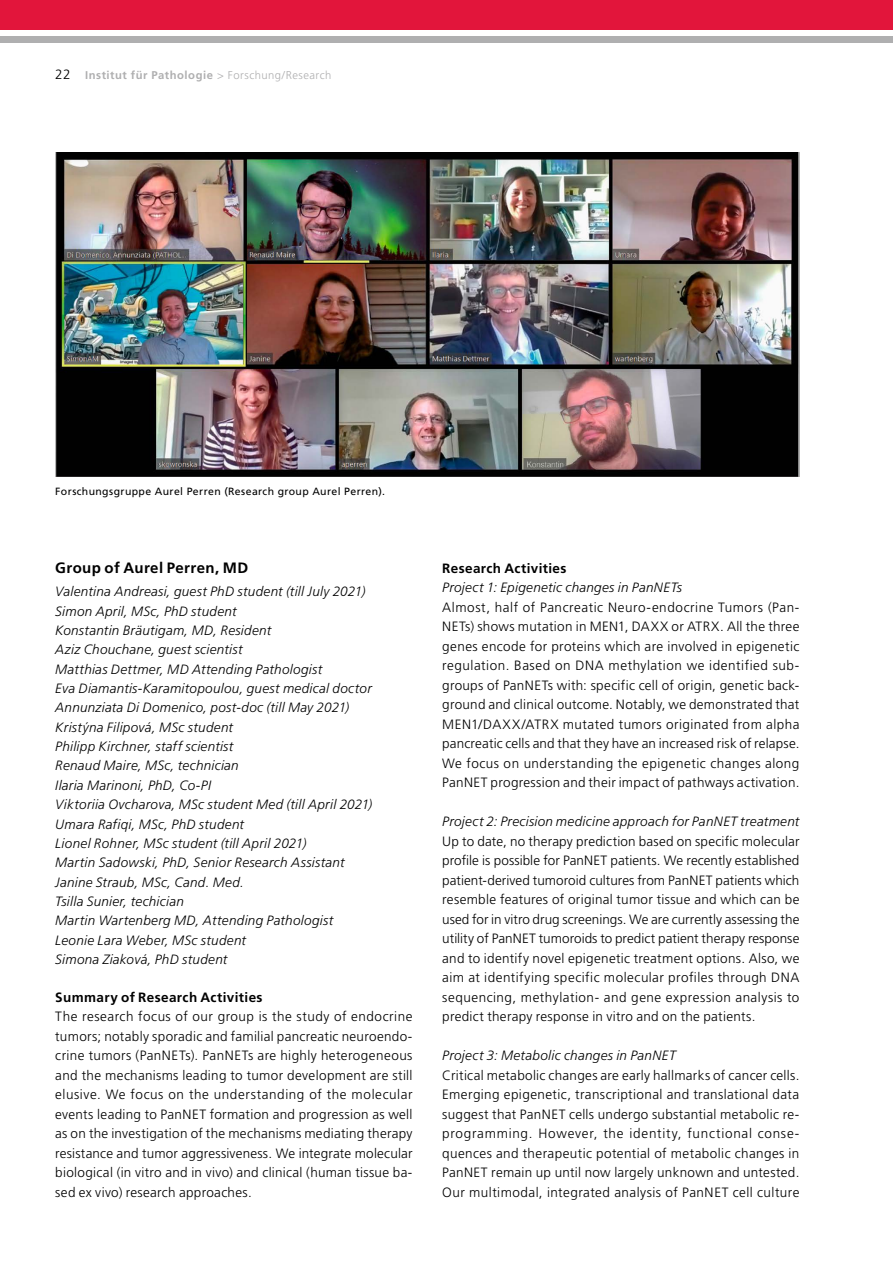
<style>
.page{position:relative;width:893px;height:1263px;background:#fff}
.page>*{position:absolute;margin:0;border:0;box-sizing:border-box;transform-origin:0 0}
.Untertitel{font:700 15px "Frutiger";letter-spacing:.025em;color:#000}
._5__Grundtext_9pt{font:300 13.5px/19.5px "Frutiger";letter-spacing:.025em;color:#000;text-align:justify}
._5__Grundtext_9pt-2{font:italic 300 13.5px/19.4px "Frutiger";letter-spacing:.02em;color:#000}
._5__Grundtext_9pt-3{font:700 13.5px "Frutiger";letter-spacing:.03em;color:#000}
.t1{font:700 11.25px "Frutiger";letter-spacing:.045em;color:#afafb0}
._6__Legende_Fussn_Ma{font:10.5px "Frutiger";letter-spacing:.035em;color:#000}
.s1{font-weight:300;font-size:13.5px;color:#000}
.s2{font-weight:300}
</style>
<div class="page">
<div style="left:0;top:0;width:893px;height:30px;background:#e2153b"></div>
<div style="left:0;top:36px;width:893px;height:7px;background:#afafb0"></div>
<img style="left:55px;top:153px;width:744px;height:323px">
<p class="t1" style="left:55px;top:68px;width:278px"><span class="s1">22</span> Institut für Pathologie <span class="s2">&gt; Forschung/Research</span></p>
<p class="_6__Legende_Fussn_Ma" style="left:55px;top:485px;width:331px">Forschungsgruppe Aurel Perren (Research group Aurel Perren).</p>
<p class="Untertitel" style="left:55px;top:559px;width:194px">Group of Aurel Perren, MD</p>
<p class="_5__Grundtext_9pt-2" style="left:55px;top:582px;width:312px">Valentina Andreasi, guest PhD student (till July 2021)</p>
<p class="_5__Grundtext_9pt-2" style="left:55px;top:601px;width:183px">Simon April, MSc, PhD student</p>
<p class="_5__Grundtext_9pt-2" style="left:55px;top:620px;width:217px">Konstantin Bräutigam, MD, Resident<br>Aziz Chouchane, guest scientist</p>
<p class="_5__Grundtext_9pt-2" style="left:55px;top:659px;width:269px">Matthias Dettmer, MD Attending Pathologist</p>
<p class="_5__Grundtext_9pt-2" style="left:55px;top:679px;width:318px">Eva Diamantis-Karamitopoulou, guest medical doctor</p>
<p class="_5__Grundtext_9pt-2" style="left:55px;top:698px;width:296px">Annunziata Di Domenico, post-doc (till May 2021)<br>Kristýna Filipová, MSc student<br>Philipp Kirchner, staff scientist</p>
<p class="_5__Grundtext_9pt-2" style="left:55px;top:756px;width:185px">Renaud Maire, MSc, technician</p>
<p class="_5__Grundtext_9pt-2" style="left:55px;top:775px;width:157px">Ilaria Marinoni, PhD, Co-PI</p>
<p class="_5__Grundtext_9pt-2" style="left:55px;top:795px;width:319px">Viktoriia Ovcharova, MSc student Med (till April 2021)</p>
<p class="_5__Grundtext_9pt-2" style="left:55px;top:814px;width:190px">Umara Rafiqi, MSc, PhD student</p>
<p class="_5__Grundtext_9pt-2" style="left:55px;top:833px;width:253px">Lionel Rohner, MSc student (till April 2021)</p>
<p class="_5__Grundtext_9pt-2" style="left:55px;top:853px;width:291px">Martin Sadowski, PhD, Senior Research Assistant</p>
<p class="_5__Grundtext_9pt-2" style="left:55px;top:872px;width:190px">Janine Straub, MSc, Cand. Med.</p>
<p class="_5__Grundtext_9pt-2" style="left:55px;top:891px;width:279px">Tsilla Sunier, techician<br>Martin Wartenberg MD, Attending Pathologist</p>
<p class="_5__Grundtext_9pt-2" style="left:55px;top:930px;width:192px">Leonie Lara Weber, MSc student</p>
<p class="_5__Grundtext_9pt-2" style="left:55px;top:949px;width:174px">Simona Ziaková, PhD student</p>
<p class="_5__Grundtext_9pt-3" style="left:55px;top:989px;width:209px">Summary of Research Activities</p>
<p class="_5__Grundtext_9pt" style="left:55px;top:1007px;width:359px">The research focus of our group is the study of endocrine tumors; notably sporadic and familial pancreatic neuroendo&shy;crine tumors (PanNETs). PanNETs are highly heterogeneous and the mechanisms leading to tumor development are still elusive. We focus on the understanding of the molecular events leading to PanNET formation and progression as well as on the investigation of the mechanisms mediating therapy resistance and tumor aggressiveness. We integrate molecular biological (in vitro and in vivo) and clinical (human tissue ba&shy;sed ex vivo) research approaches.</p>
<p class="_5__Grundtext_9pt-3" style="left:442px;top:560px;width:126px">Research Activities</p>
<p class="_5__Grundtext_9pt-2" style="left:442px;top:578px;width:241px">Project 1: Epigenetic changes in PanNETs</p>
<p class="_5__Grundtext_9pt" style="left:442px;top:597px;width:359px">Almost, half of Pancreatic Neuro-endocrine Tumors (Pan-NETs) shows mutation in MEN1, DAXX or ATRX. All the three genes encode for proteins which are involved in epigenetic regulation. Based on DNA methylation we identified sub&shy;groups of PanNETs with: specific cell of origin, genetic back&shy;ground and clinical outcome. Notably, we demonstrated that MEN1/DAXX/ATRX mutated tumors originated from alpha pancreatic cells and that they have an increased risk of relapse.<br>We focus on understanding the epigenetic changes along PanNET progression and their impact of pathways activation.</p>
<p class="_5__Grundtext_9pt-2" style="left:442px;top:812px;width:359px">Project 2: Precision medicine approach for PanNET treatment</p>
<p class="_5__Grundtext_9pt" style="left:442px;top:831px;width:359px">Up to date, no therapy prediction based on specific molecular profile is possible for PanNET patients. We recently established patient-derived tumoroid cultures from PanNET patients which resemble features of original tumor tissue and which can be used for in vitro drug screenings. We are currently assessing the utility of PanNET tumoroids to predict patient therapy response and to identify novel epigenetic treatment options. Also, we aim at identifying specific molecular profiles through DNA sequencing, methylation- and gene expression analysis to predict therapy response in vitro and on the patients.</p>
<p class="_5__Grundtext_9pt-2" style="left:442px;top:1046px;width:235px">Project 3: Metabolic changes in PanNET</p>
<p class="_5__Grundtext_9pt" style="left:442px;top:1065px;width:359px">Critical metabolic changes are early hallmarks of cancer cells.<br>Emerging epigenetic, transcriptional and translational data suggest that PanNET cells undergo substantial metabolic re&shy;programming. However, the identity, functional conse&shy;quences and therapeutic potential of metabolic changes in PanNET remain up until now largely unknown and untested.<br>Our multimodal, integrated analysis of PanNET cell culture</p>
</div>
